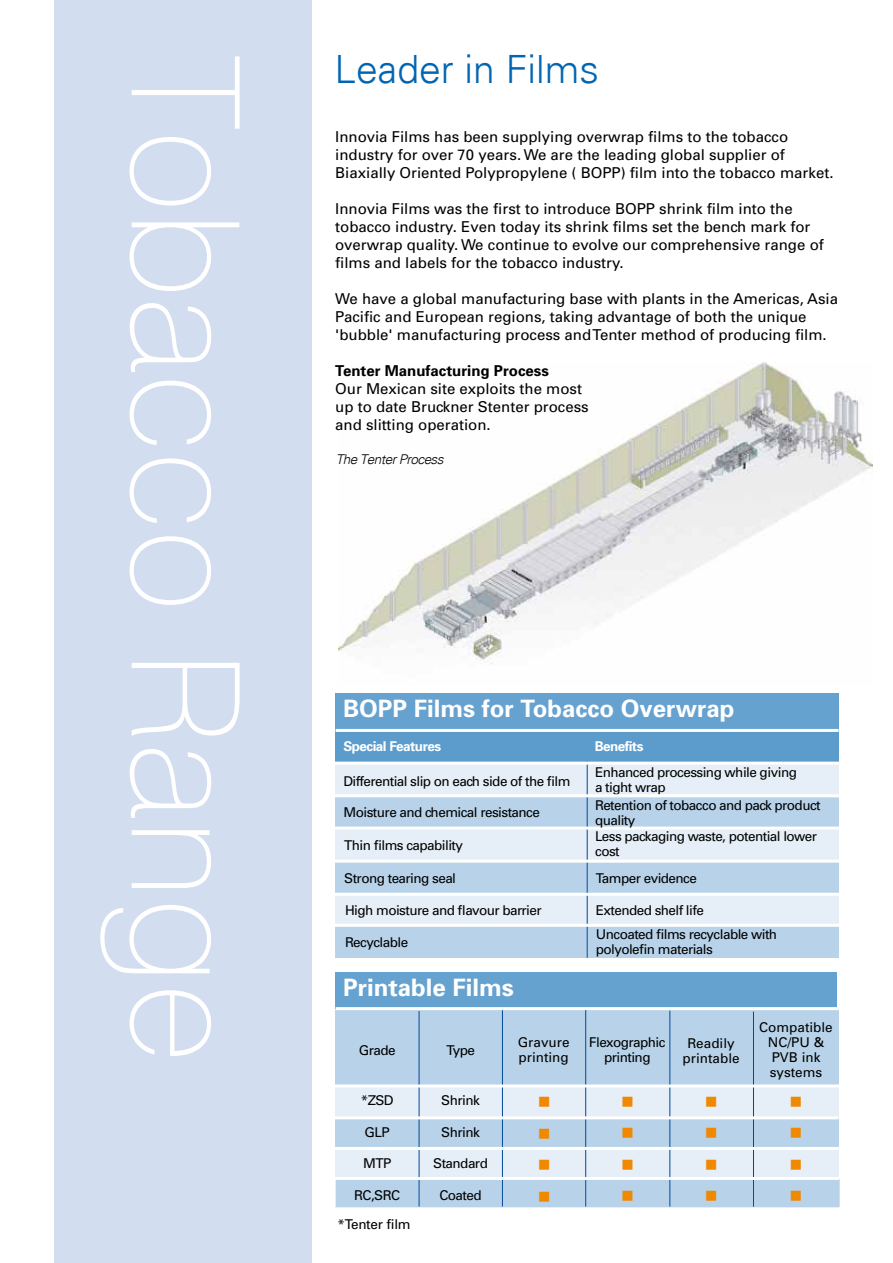
<style>
.page{position:relative;width:893px;height:1263px;background:#fff}
.page>*{position:absolute;margin:0;border:0;box-sizing:border-box;transform-origin:0 0}
.t1{font:100 150px "Swiss 721 BT";color:#fff}
.t2{font:300 39px "Univers";color:#0065b2}
.t3{font:700 24px "Univers";color:#fff}
.t4{font:15px/18px "Univers";color:#000}
.t5{font:700 15px "Univers";color:#000}
.t6{font:13.5px/15px "Univers";letter-spacing:-.04em;color:#000}
.t7{font:13.5px/15px "Univers";color:#000;text-align:center}
.t8{font:700 13.5px "Univers";letter-spacing:-.04em;color:#fff}
.t9{font:13.5px "Zapf Dingbats";color:#f08800}
.t10{font:italic 300 13.5px "Univers";letter-spacing:-.04em;color:#000}
.t11{font:13.5px "Univers";letter-spacing:-.02em;color:#000}
</style>
<div class="page">
<div style="left:54px;top:0;width:258px;height:1263px;background:#d3ddf0"></div>
<div style="left:336px;top:732px;width:503px;height:226px;background:#e6eff7"></div>
<div style="left:336px;top:1010px;width:503px;height:197px;background:#e6eff7"></div>
<div style="left:336px;top:1009px;width:503px;height:77px;background:#b8d3e9"></div>
<div style="left:336px;top:1118px;width:503px;height:29px;background:#b8d3e9"></div>
<div style="left:336px;top:972px;width:501px;height:36px;background:#66a2d0"></div>
<hr style="left:419px;top:1011px;width:1px;height:195px;background:#00489b">
<hr style="left:502px;top:1010px;width:1px;height:196px;background:#00489b">
<hr style="left:669px;top:1010px;width:1px;height:196px;background:#00489b">
<hr style="left:753px;top:1012px;width:1px;height:195px;background:#00489b">
<hr style="left:585px;top:1009px;width:1px;height:197px;background:#00489b">
<hr style="left:336px;top:1007px;width:503px;height:3px;background:#fff">
<hr style="left:334px;top:1116px;width:504px;height:3px;background:#fff">
<hr style="left:334px;top:1147px;width:505px;height:3px;background:#fff">
<hr style="left:335px;top:1084px;width:504px;height:3px;background:#fff">
<div style="left:336px;top:1179px;width:503px;height:27px;background:#b8d3e9"></div>
<hr style="left:333px;top:1177px;width:506px;height:3px;background:#fff">
<img style="left:338px;top:362px;width:535px;height:302px">
<div style="left:336px;top:796px;width:503px;height:32px;background:#b8d3e9"></div>
<div style="left:336px;top:693px;width:503px;height:70px;background:#66a2d0"></div>
<hr style="left:587px;top:761px;width:1px;height:197px;background:#00489b">
<hr style="left:336px;top:729px;width:503px;height:3px;background:#fff">
<hr style="left:330px;top:762px;width:509px;height:3px;background:#fff">
<div style="left:336px;top:861px;width:503px;height:33px;background:#b8d3e9"></div>
<hr style="left:330px;top:794px;width:509px;height:3px;background:#fff">
<hr style="left:330px;top:826px;width:509px;height:3px;background:#fff">
<hr style="left:330px;top:860px;width:509px;height:3px;background:#fff">
<hr style="left:330px;top:893px;width:509px;height:3px;background:#fff">
<div style="left:336px;top:925px;width:503px;height:33px;background:#b8d3e9"></div>
<hr style="left:330px;top:924px;width:509px;height:3px;background:#fff">
<h1 class="t1" style="left:276px;top:54px;width:1010px;rotate:90deg">Tobacco Range</h1>
<h2 class="t2" style="left:334px;top:45px;width:266px">Leader in Films</h2>
<p class="t4" style="left:335px;top:128px;width:500px">Innovia Films has been supplying overwrap films to the tobacco industry for over 70 years. We are the leading global supplier of<br>Biaxially Oriented Polypropylene ( BOPP) film into the tobacco market.</p>
<p class="t4" style="left:335px;top:200px;width:490px">Innovia Films was the first to introduce BOPP shrink film into the tobacco industry. Even today its shrink films set the bench mark for overwrap quality. We continue to evolve our comprehensive range of films and labels for the tobacco industry.</p>
<p class="t4" style="left:335px;top:290px;width:504px">We have a global manufacturing base with plants in the Americas, Asia<br>Pacific and European regions, taking advantage of both the unique 'bubble' manufacturing process and Tenter method of producing film.</p>
<p class="t5" style="left:335px;top:362px;width:215px">Tenter Manufacturing Process</p>
<p class="t4" style="left:335px;top:380px;width:255px">Our Mexican site exploits the most up to date Bruckner Stenter process and slitting operation.</p>
<p class="t10" style="left:336px;top:451px;width:109px">The Tenter Process</p>
<h3 class="t3" style="left:343px;top:694px;width:393px">BOPP Films for Tobacco Overwrap</h3>
<p class="t8" style="left:343px;top:738px;width:99px">Special Features</p>
<p class="t8" style="left:595px;top:738px;width:50px">Benefits</p>
<p class="t6" style="left:595px;top:764px;width:203px">Enhanced processing while giving a tight wrap</p>
<p class="t6" style="left:343px;top:773px;width:229px">Differential slip on each side of the film</p>
<p class="t6" style="left:595px;top:797px;width:227px">Retention of tobacco and pack product quality</p>
<p class="t6" style="left:595px;top:829px;width:224px">Less packaging waste, potential lower cost</p>
<p class="t6" style="left:596px;top:871px;width:103px">Tamper evidence</p>
<p class="t6" style="left:596px;top:902px;width:110px">Extended shelf life</p>
<p class="t6" style="left:344px;top:805px;width:198px">Moisture and chemical resistance</p>
<p class="t6" style="left:344px;top:838px;width:120px">Thin films capability</p>
<p class="t6" style="left:344px;top:870px;width:113px">Strong tearing seal</p>
<p class="t6" style="left:345px;top:902px;width:198px">High moisture and flavour barrier</p>
<p class="t6" style="left:345px;top:934px;width:65px">Recyclable</p>
<p class="t6" style="left:596px;top:927px;width:183px">Uncoated films recyclable with polyolefin materials</p>
<h3 class="t3" style="left:343px;top:972px;width:172px">Printable Films</h3>
<p class="t7" style="left:759px;top:1019px;width:75px">Compatible<br>NC/PU &amp;<br>PVB ink systems</p>
<p class="t6" style="left:359px;top:1042px;width:38px">Grade</p>
<p class="t7" style="left:518px;top:1034px;width:53px;text-align:left">Gravure printing</p>
<p class="t6" style="left:589px;top:1034px;width:78px;text-align:center">Flexographic printing</p>
<p class="t7" style="left:683px;top:1035px;width:59px">Readily printable</p>
<p class="t6" style="left:446px;top:1042px;width:30px">Type</p>
<p class="t6" style="left:361px;top:1093px;width:34px">*ZSD</p>
<p class="t6" style="left:365px;top:1124px;width:27px">GLP</p>
<p class="t6" style="left:363px;top:1156px;width:30px">MTP</p>
<p class="t6" style="left:354px;top:1187px;width:48px">RC,SRC</p>
<p class="t11" style="left:337px;top:1216px;width:75px">*Tenter film</p>
<p class="t6" style="left:441px;top:1093px;width:40px">Shrink</p>
<p class="t6" style="left:441px;top:1124px;width:40px">Shrink</p>
<p class="t6" style="left:433px;top:1156px;width:56px">Standard</p>
<p class="t6" style="left:439px;top:1187px;width:44px">Coated</p>
<p class="t9" style="left:539px;top:1094px;width:12px">■</p>
<p class="t9" style="left:539px;top:1126px;width:12px">■</p>
<p class="t9" style="left:539px;top:1157px;width:12px">■</p>
<p class="t9" style="left:539px;top:1189px;width:12px">■</p>
<p class="t9" style="left:623px;top:1094px;width:12px">■</p>
<p class="t9" style="left:623px;top:1126px;width:12px">■</p>
<p class="t9" style="left:623px;top:1157px;width:12px">■</p>
<p class="t9" style="left:623px;top:1189px;width:12px">■</p>
<p class="t9" style="left:706px;top:1094px;width:12px">■</p>
<p class="t9" style="left:706px;top:1126px;width:12px">■</p>
<p class="t9" style="left:706px;top:1157px;width:12px">■</p>
<p class="t9" style="left:706px;top:1189px;width:12px">■</p>
<p class="t9" style="left:791px;top:1094px;width:12px">■</p>
<p class="t9" style="left:791px;top:1126px;width:12px">■</p>
<p class="t9" style="left:791px;top:1157px;width:12px">■</p>
<p class="t9" style="left:791px;top:1189px;width:12px">■</p>
</div>
